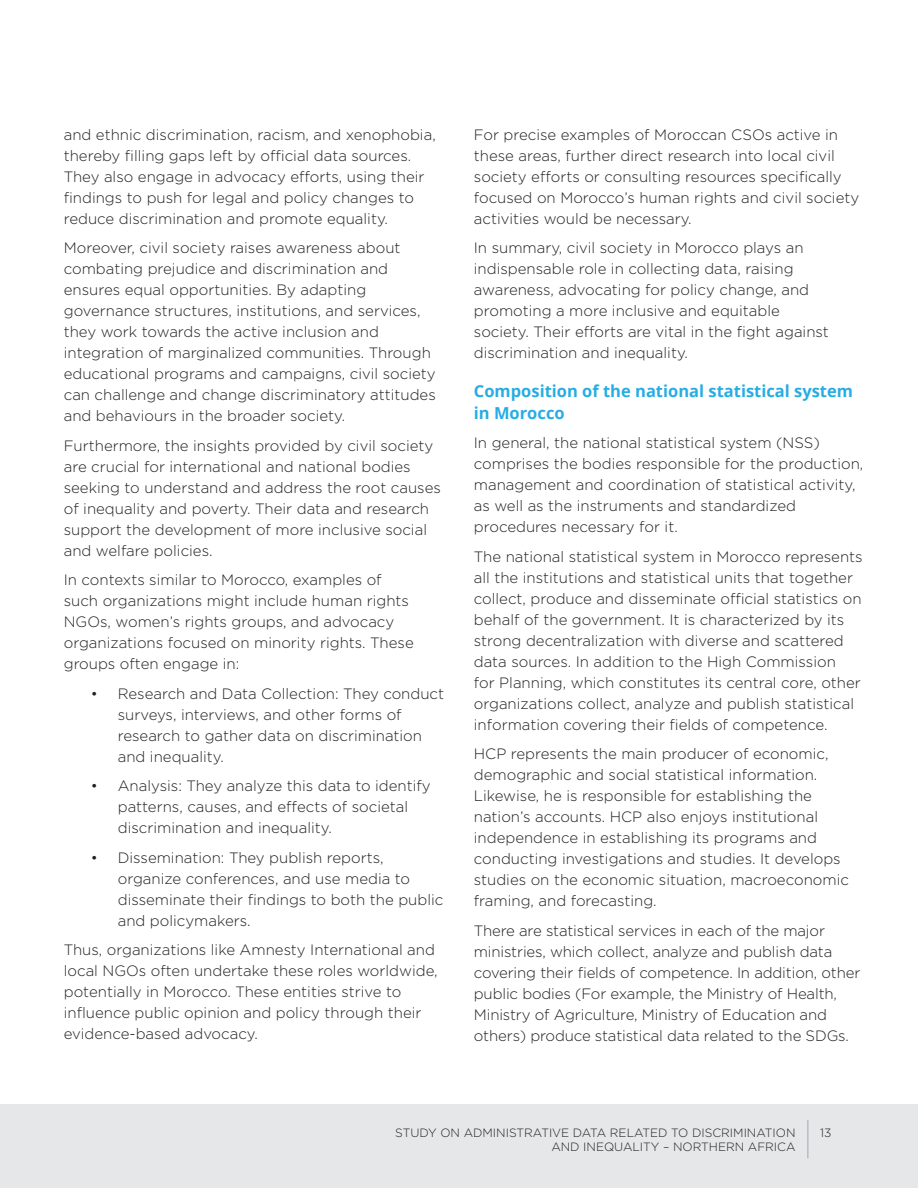
<style>
.page{position:relative;width:918px;height:1188px;background:#fff}
.page>*{position:absolute;margin:0;border:0;box-sizing:border-box;transform-origin:0 0}
.t1{font:700 16.5px/21.8px "Open Sans";color:#27ade3}
.t2{font:300 15px/21px "Gotham";color:#231f20}
.t3{font:300 12px/13.8px "Gotham";color:#231f20;text-align:right}
</style>
<div class="page">
<div style="left:0;top:1104px;width:918px;height:84px;background:#e6e7e9"></div>
<hr style="left:807px;top:1120px;width:1px;height:38px;background:#a8a9ad">
<p class="t2" style="left:64px;top:123px;width:374px">and ethnic discrimination, racism, and xenophobia, thereby filling gaps left by official data sources.<br>They also engage in advocacy efforts, using their findings to push for legal and policy changes to reduce discrimination and promote equality.</p>
<p class="t2" style="left:64px;top:237px;width:374px">Moreover, civil society raises awareness about combating prejudice and discrimination and ensures equal opportunities. By adapting governance structures, institutions, and services, they work towards the active inclusion and integration of marginalized communities. Through educational programs and campaigns, civil society can challenge and change discriminatory attitudes and behaviours in the broader society.</p>
<p class="t2" style="left:64px;top:434px;width:379px">Furthermore, the insights provided by civil society are crucial for international and national bodies seeking to understand and address the root causes of inequality and poverty. Their data and research support the development of more inclusive social and welfare policies.</p>
<p class="t2" style="left:64px;top:569px;width:352px">I n contexts similar to Morocco, examples of such organizations might include human rights NGOs, women’s rights groups, and advocacy organizations focused on minority rights. These groups often engage in:</p>
<p class="t2" style="left:118px;top:682px;width:328px;text-indent:-27px">• Research and Data Collection: They conduct surveys, interviews, and other forms of research to gather data on discrimination and inequality.</p>
<p class="t2" style="left:118px;top:775px;width:315px;text-indent:-27px">• Analysis: They analyze this data to identify patterns, causes, and effects of societal discrimination and inequality.</p>
<p class="t2" style="left:118px;top:846px;width:327px;text-indent:-27px">• Dissemination: They publish reports, organize conferences, and use media to disseminate their findings to both the public and policymakers.</p>
<p class="t2" style="left:64px;top:939px;width:375px">Thus, organizations like Amnesty I nternational and local NGOs often undertake these roles worldwide, potentially in Morocco. These entities strive to influence public opinion and policy through their evidence-based advocacy.</p>
<p class="t2" style="left:474px;top:123px;width:387px">For precise examples of Moroccan CSOs active in these areas, further direct research into local civil society efforts or consulting resources specifically focused on Morocco’s human rights and civil society activities would be necessary.</p>
<p class="t2" style="left:474px;top:237px;width:356px">I n summary, civil society in Morocco plays an indispensable role in collecting data, raising awareness, advocating for policy change, and promoting a more inclusive and equitable society. Their efforts are vital in the fight against discrimination and inequality.</p>
<p class="t1" style="left:474px;top:380px;width:381px">Composition of the national statistical system in Morocco</p>
<p class="t2" style="left:474px;top:432px;width:391px">I n general, the national statistical system (NSS) comprises the bodies responsible for the production, management and coordination of statistical activity, as well as the instruments and standardized procedures necessary for it.</p>
<p class="t2" style="left:474px;top:545px;width:390px">The national statistical system in Morocco represents all the institutions and statistical units that together collect, produce and disseminate official statistics on behalf of the government. It is characterized by its strong decentralization with diverse and scattered data sources. I n addition to the High Commission<br>for Planning, which constitutes its central core, other organizations collect, analyze and publish statistical information covering their fields of competence.</p>
<p class="t2" style="left:474px;top:743px;width:377px">HCP represents the main producer of economic, demographic and social statistical information.<br>Likewise, he is responsible for establishing the nation’s accounts. HCP also enjoys institutional independence in establishing its programs and conducting investigations and studies. It develops studies on the economic situation, macroeconomic framing, and forecasting.</p>
<p class="t2" style="left:474px;top:919px;width:388px">There are statistical services in each of the major ministries, which collect, analyze and publish data covering their fields of competence. I n addition, other public bodies (For example, the Ministry of Health, Ministry of Agriculture, Ministry of Education and others) produce statistical data related to the SDGs.</p>
<p class="t3" style="left:395px;top:1125px;width:402px">STUDY ON ADMINISTRATIVE DATA RELATED TO DISCRIMINATION<br>AND INEQUALITY – NORTHERN AFRICA</p>
<p class="t3" style="left:820px;top:1125px;width:13px">13</p>
</div>
